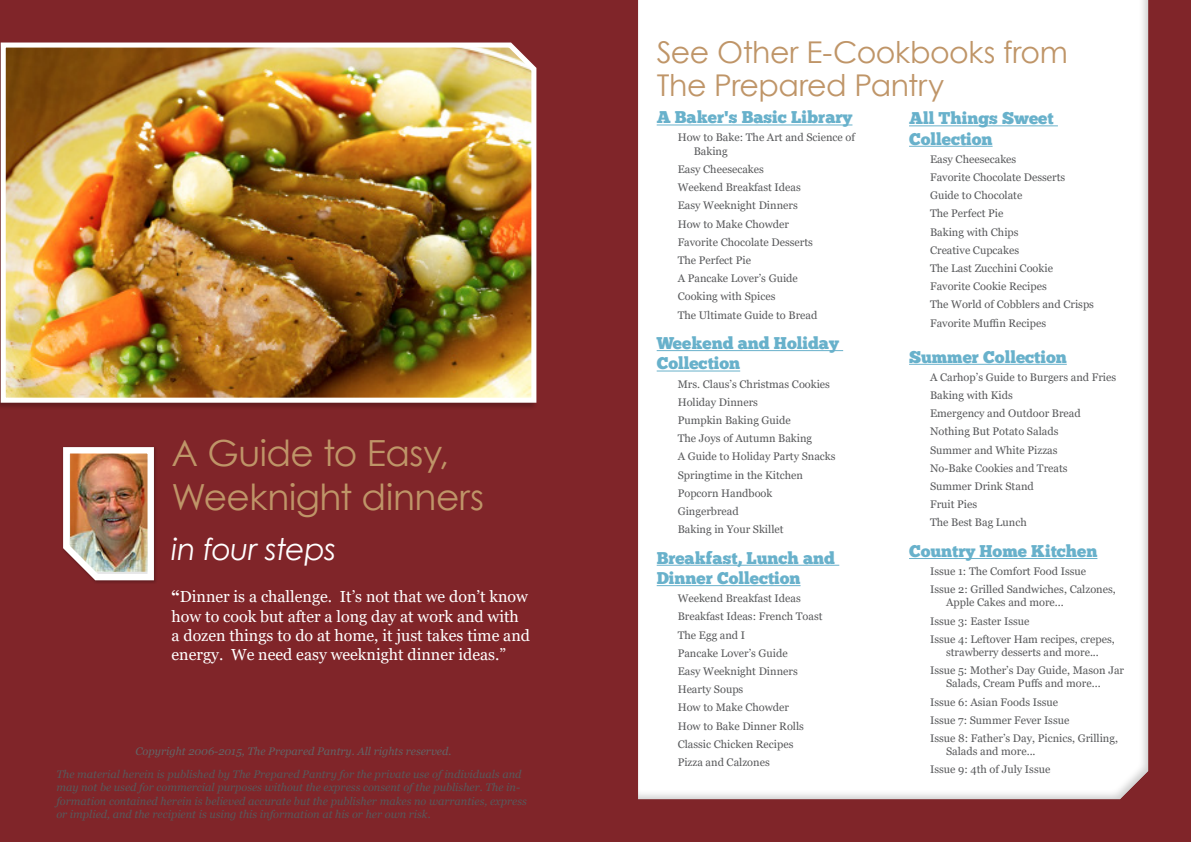
<style>
.page{position:relative;width:1191px;height:842px;background:#fff}
.page>*{position:absolute;margin:0;border:0;box-sizing:border-box;transform-origin:0 0}
.t1{font:36px/44px "Century Gothic";letter-spacing:-.015em;color:#bf9568}
.t2{font:30px/32.8px "Century Gothic";letter-spacing:-.015em;color:#bf9568}
.t3{font:italic 30px "Century Gothic";letter-spacing:-.02em;color:#fff}
.t4{font:17px/20.4px "Chunk Five";color:#68b1cb}
.t5{font:16px/19.2px "Georgia";color:#fff}
.t6{font:11px/18.2px "Georgia";color:#58595b}
.t7{font:italic 11px/13.2px "Georgia";color:#58595b}
.t8{font:italic 11px "Georgia";color:#636466}
.s1{font-weight:700}
</style>
<div class="page">
<div style="left:0;top:0;width:605px;height:842px;background:#802529"></div>
<img style="left:63px;top:447px;width:93px;height:136px">
<img style="left:0;top:42px;width:537px;height:363px">
<div style="left:580px;top:0;width:611px;height:842px;background:#802529"></div>
<div style="left:629px;top:0;width:529px;height:807px;background:#000;opacity:.2"></div>
<hr style="left:656px;top:125px;width:196px;height:1px;background:#68b1cb">
<hr style="left:656px;top:350px;width:187px;height:1px;background:#68b1cb">
<hr style="left:656px;top:371px;width:84px;height:1px;background:#68b1cb">
<hr style="left:656px;top:565px;width:183px;height:1px;background:#68b1cb">
<hr style="left:656px;top:585px;width:144px;height:1px;background:#68b1cb">
<hr style="left:909px;top:125px;width:149px;height:1px;background:#68b1cb">
<hr style="left:909px;top:146px;width:83px;height:1px;background:#68b1cb">
<hr style="left:909px;top:364px;width:157px;height:1px;background:#68b1cb">
<hr style="left:909px;top:558px;width:188px;height:1px;background:#68b1cb">
<h1 class="t1" style="left:171px;top:431px;width:314px">A Guide to Easy,<br>Weeknight dinners</h1>
<h2 class="t3" style="left:171px;top:528px;width:166px">in four steps</h2>
<h3 class="t5" style="left:172px;top:588px;width:360px"><span class="s1">“</span>Dinner is a challenge. It’s not that we don’t know how to cook but after a long day at work and with a dozen things to do at home, it just takes time and energy. We need easy weeknight dinner ideas.”</h3>
<p class="t8" style="left:136px;top:744px;width:317px">Copyright 2006-2015, The Prepared Pantry. All rights reserved.</p>
<p class="t7" style="left:56px;top:768px;width:472px">The material herein is published by The Prepared Pantry for the private use of individuals and may not be used for commercial purposes without the express consent of the publisher. The in&shy;formation contained herein is believed accurate but the publisher makes no warranties, express or implied, and the recipient is using this information at his or her own risk.</p>
<h2 class="t2" style="left:656px;top:35px;width:413px">See Other E-Cookbooks from<br>The Prepared Pantry</h2>
<h3 class="t4" style="left:656px;top:108px;width:197px">A Baker's Basic Library</h3>
<p class="t6" style="left:693px;top:131px;width:163px;line-height:13.2px;text-indent:-16px">How to Bake: The Art and Science of<br>Baking</p>
<p class="t6" style="left:677px;top:160px;width:141px">Easy Cheesecakes<br>Weekend Breakfast Ideas<br>Easy Weeknight Dinners<br>How to Make Chowder<br>Favorite Chocolate Desserts<br>The Perfect Pie<br>A Pancake Lover’s Guide<br>Cooking with Spices<br>The Ultimate Guide to Bread</p>
<h3 class="t4" style="left:656px;top:334px;width:184px">Weekend and Holiday<br>Collection</h3>
<p class="t6" style="left:677px;top:375px;width:159px">Mrs. Claus’s Christmas Cookies<br>Holiday Dinners<br>Pumpkin Baking Guide<br>The Joys of Autumn Baking<br>A Guide to Holiday Party Snacks<br>Springtime in the Kitchen<br>Popcorn Handbook<br>Gingerbread<br>Baking in Your Skillet</p>
<h3 class="t4" style="left:656px;top:548px;width:180px">Breakfast, Lunch and<br>Dinner Collection</h3>
<p class="t6" style="left:677px;top:589px;width:146px">Weekend Breakfast Ideas<br>Breakfast Ideas: French Toast<br>The Egg and I<br>Pancake Lover’s Guide<br>Easy Weeknight Dinners<br>Hearty Soups<br>How to Make Chowder<br>How to Bake Dinner Rolls<br>Classic Chicken Recipes<br>Pizza and Calzones</p>
<h3 class="t4" style="left:909px;top:109px;width:146px">All Things Sweet<br>Collection</h3>
<p class="t6" style="left:930px;top:150px;width:165px">Easy Cheesecakes<br>Favorite Chocolate Desserts<br>Guide to Chocolate<br>The Perfect Pie<br>Baking with Chips<br>Creative Cupcakes<br>The Last Zucchini Cookie<br>Favorite Cookie Recipes<br>The World of Cobblers and Crisps<br>Favorite Muffin Recipes</p>
<h3 class="t4" style="left:909px;top:347px;width:159px">Summer Collection</h3>
<p class="t6" style="left:930px;top:368px;width:188px">A Carhop’s Guide to Burgers and Fries<br>Baking with Kids<br>Emergency and Outdoor Bread<br>Nothing But Potato Salads<br>Summer and White Pizzas<br>No-Bake Cookies and Treats<br>Summer Drink Stand<br>Fruit Pies<br>The Best Bag Lunch</p>
<h3 class="t4" style="left:909px;top:542px;width:190px">Country Home Kitchen</h3>
<p class="t6" style="left:930px;top:562px;width:187px">Issue 1: The Comfort Food Issue<br>Issue 2: Grilled Sandwiches, Calzones,</p>
<p class="t6" style="left:930px;top:594px;width:186px;text-indent:16px">Apple Cakes and more...<br>Issue 3: Easter Issue<br>Issue 4: Leftover Ham recipes, crepes,</p>
<p class="t6" style="left:930px;top:643px;width:195px;text-indent:16px">strawberry desserts and more...<br>Issue 5: Mother’s Day Guide, Mason Jar</p>
<p class="t6" style="left:930px;top:675px;width:189px;text-indent:16px">Salads, Cream Puffs and more...<br>Issue 6: Asian Foods Issue<br>Issue 7: Summer Fever Issue<br>Issue 8: Father’s Day, Picnics, Grilling,</p>
<p class="t6" style="left:930px;top:743px;width:122px;text-align:center">Salads and more...<br>Issue 9: 4th of July Issue</p>
</div>
